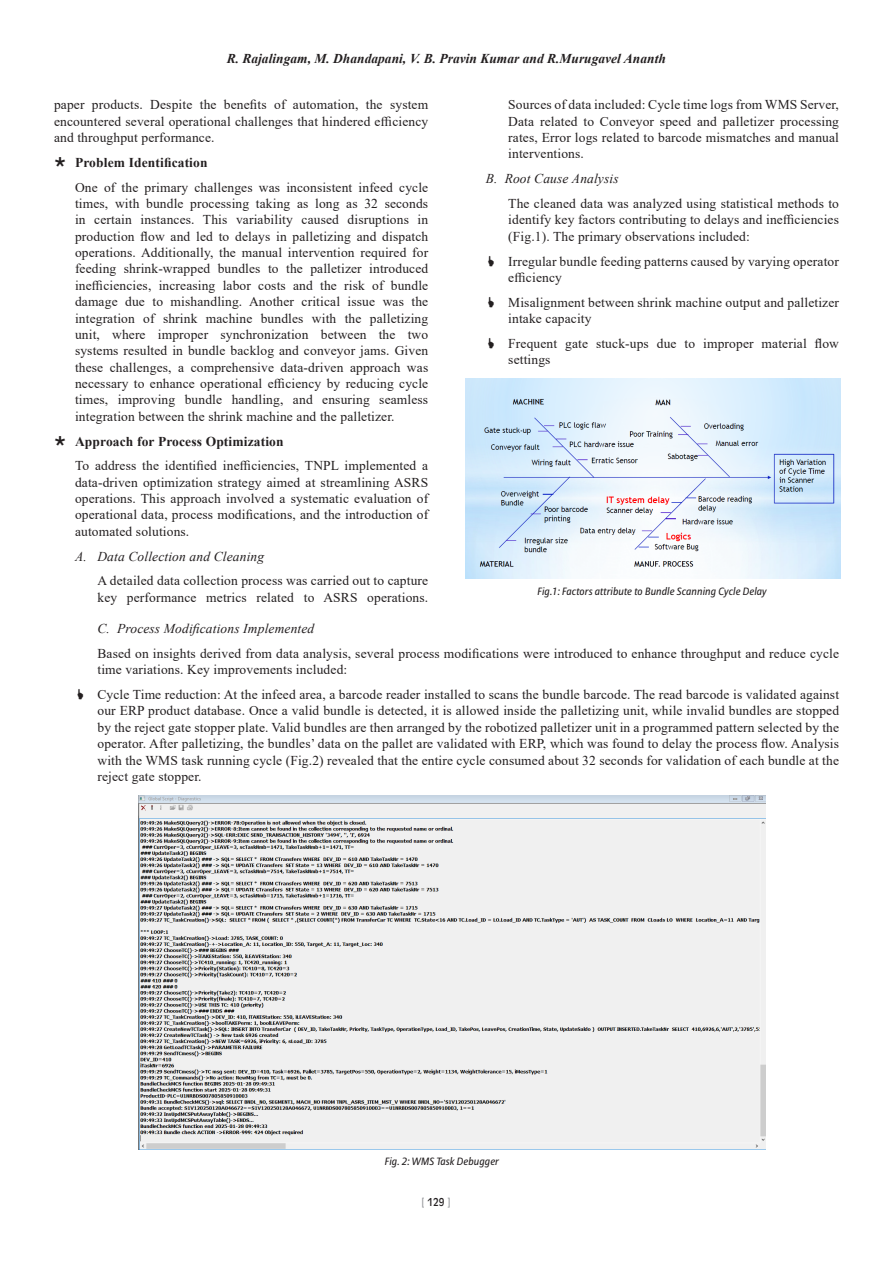
<style>
.page{position:relative;width:893px;height:1263px;background:#fff}
.page>*{position:absolute;margin:0;border:0;box-sizing:border-box;transform-origin:0 0}
.t1{font:13.5px/16.4px "Times New Roman";letter-spacing:.01em;color:#231f20;text-align:justify}
.t2{font:italic 13.5px "Times New Roman";letter-spacing:.01em;color:#231f20}
.t3{font:italic 700 13.5px "Times New Roman";color:#231f20}
.t4{font:700 13.5px "Times New Roman";letter-spacing:.01em;color:#231f20}
.t5{font:12px "Antique Olive Th";color:#231f20}
.t6{font:italic 10.5px "Allianz Sans";letter-spacing:.01em;color:#231f20}
.s1{color:#939598}
</style>
<div class="page">
<img style="left:465px;top:378px;width:376px;height:200px">
<img style="left:138px;top:795px;width:627px;height:355px">
<p class="t3" style="left:227px;top:49px;width:441px">R. Rajalingam, M. Dhandapani, V. B. Pravin Kumar and R.Murugavel Ananth</p>
<p class="t1" style="left:54px;top:96px;width:376px">paper products. Despite the benefits of automation, the system encountered several operational challenges that hindered efficiency and throughput performance.</p>
<p class="t4" style="left:54px;top:153px;width:155px">➢ Problem Identification</p>
<p class="t1" style="left:75px;top:179px;width:355px">One of the primary challenges was inconsistent infeed cycle times, with bundle processing taking as long as 32 seconds in certain instances. This variability caused disruptions in production flow and led to delays in palletizing and dispatch operations. Additionally, the manual intervention required for feeding shrink-wrapped bundles to the palletizer introduced inefficiencies, increasing labor costs and the risk of bundle damage due to mishandling. Another critical issue was the integration of shrink machine bundles with the palletizing unit, where improper synchronization between the two systems resulted in bundle backlog and conveyor jams. Given these challenges, a comprehensive data-driven approach was necessary to enhance operational efficiency by reducing cycle times, improving bundle handling, and ensuring seamless integration between the shrink machine and the palletizer.</p>
<p class="t4" style="left:54px;top:431px;width:231px">➢ Approach for Process Optimization</p>
<p class="t1" style="left:75px;top:457px;width:355px">To address the identified inefficiencies, TNPL implemented a data-driven optimization strategy aimed at streamlining ASRS operations. This approach involved a systematic evaluation of operational data, process modifications, and the introduction of automated solutions.</p>
<p class="t2" style="left:75px;top:547px;width:191px">A. Data Collection and Cleaning</p>
<p class="t1" style="left:98px;top:572px;width:332px">A detailed data collection process was carried out to capture key performance metrics related to ASRS operations.</p>
<p class="t1" style="left:508px;top:96px;width:332px">Sources of data included: Cycle time logs from WMS Server, Data related to Conveyor speed and palletizer processing rates, Error logs related to barcode mismatches and manual interventions.</p>
<p class="t2" style="left:486px;top:169px;width:134px">B. Root Cause Analysis</p>
<p class="t1" style="left:508px;top:195px;width:332px">The cleaned data was analyzed using statistical methods to identify key factors contributing to delays and inefficiencies (Fig.1). The primary observations included:</p>
<p class="t1" style="left:508px;top:252px;width:332px">Irregular bundle feeding patterns caused by varying operator efficiency</p>
<p class="t1" style="left:508px;top:294px;width:332px">Misalignment between shrink machine output and palletizer intake capacity</p>
<p class="t1" style="left:508px;top:335px;width:332px">Frequent gate stuck-ups due to improper material flow settings</p>
<p class="t6" style="left:537px;top:585px;width:231px">Fig.1: Factors attribute to Bundle Scanning Cycle Delay</p>
<p class="t2" style="left:98px;top:619px;width:218px">C. Process Modifications Implemented</p>
<p class="t1" style="left:98px;top:645px;width:743px">Based on insights derived from data analysis, several process modifications were introduced to enhance throughput and reduce cycle time variations. Key improvements included:</p>
<p class="t1" style="left:97px;top:686px;width:743px">Cycle Time reduction: At the infeed area, a barcode reader installed to scans the bundle barcode. The read barcode is validated against our ERP product database. Once a valid bundle is detected, it is allowed inside the palletizing unit, while invalid bundles are stopped by the reject gate stopper plate. Valid bundles are then arranged by the robotized palletizer unit in a programmed pattern selected by the operator. After palletizing, the bundles’ data on the pallet are validated with ERP, which was found to delay the process flow. Analysis with the WMS task running cycle (Fig.2) revealed that the entire cycle consumed about 32 seconds for validation of each bundle at the reject gate stopper.</p>
<p class="t6" style="left:385px;top:1155px;width:116px">Fig. 2: WMS Task Debugger</p>
<p class="t5" style="left:422px;top:1195px;width:30px"><span class="s1">[</span> 129 <span class="s1">]</span></p>
</div>
